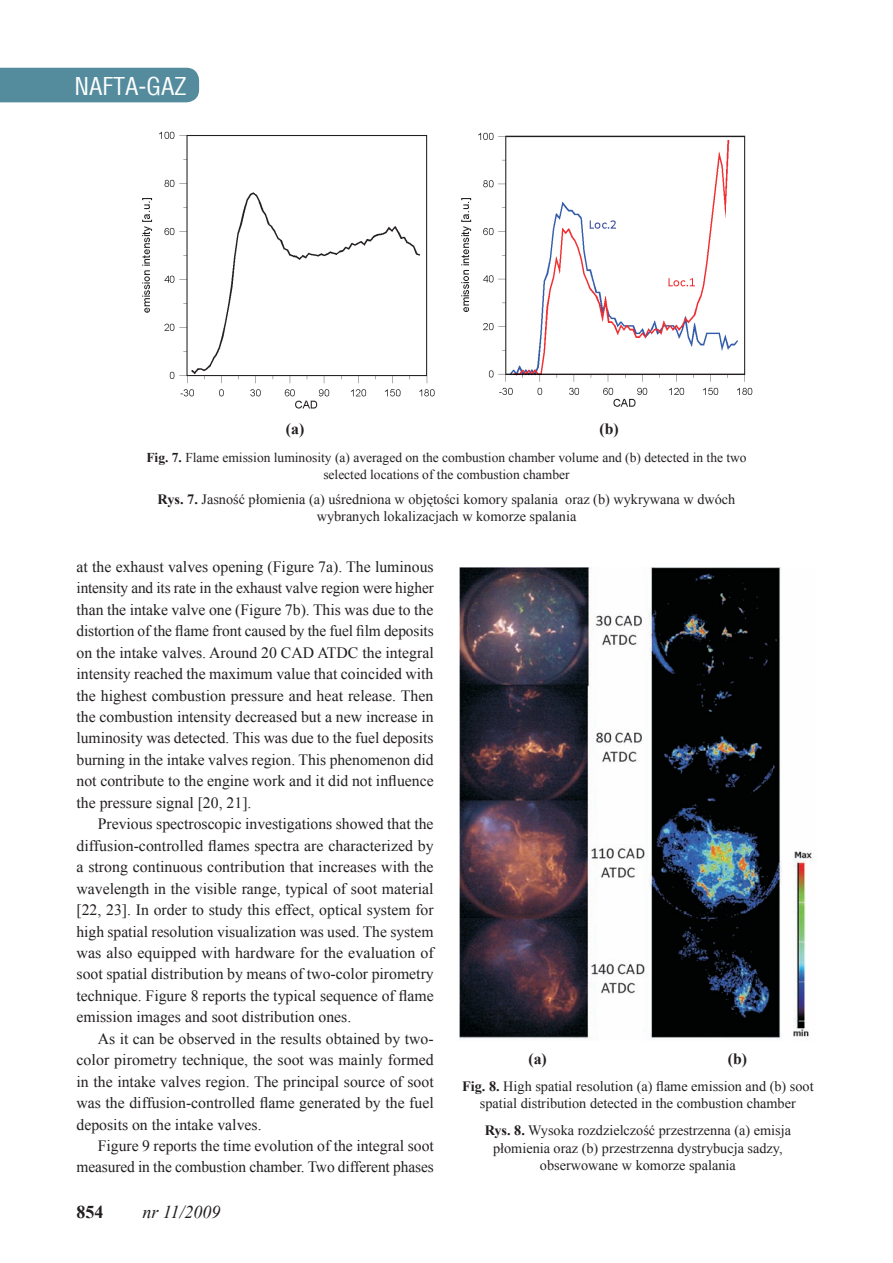
<style>
.page{position:relative;width:893px;height:1263px;background:#fff}
.page>*{position:absolute;margin:0;border:0;box-sizing:border-box;transform-origin:0 0}
.t1{font:24px "Switzerland Condensed";color:#fff}
.t2{font:italic 18px "Times New Roman";color:#231f20}
.t3{font:700 18px "Times New Roman";color:#231f20}
.t4{font:15.75px/21.5px "Times New Roman";color:#231f20;text-align:justify}
.t5{font:700 15.75px "Times New Roman";color:#231f20}
.t6{font:14.25px/17.1px "Times New Roman";color:#231f20;text-align:center}
.t7{font:13.5px/16.2px "Times New Roman";color:#231f20;text-align:center}
.s1{font-weight:700}
</style>
<div class="page">
<div style="left:0;top:68px;width:199px;height:34px;background:#548c9e"></div>
<img style="left:142px;top:131px;width:611px;height:278px">
<img style="left:459px;top:567px;width:353px;height:472px">
<h1 class="t1" style="left:74px;top:71px;width:114px">NAFTA-GAZ</h1>
<p class="t5" style="left:286px;top:418px;width:20px">(a)</p>
<p class="t5" style="left:600px;top:418px;width:21px">(b)</p>
<p class="t7" style="left:146px;top:449px;width:602px"><span class="s1">Fig. 7.</span> Flame emission luminosity (a) averaged on the combustion chamber volume and (b) detected in the two selected locations of the combustion chamber</p>
<p class="t6" style="left:158px;top:491px;width:579px"><span class="s1">Rys. 7.</span> Jasność płomienia (a) uśredniona w objętości komory spalania oraz (b) wykrywana w dwóch wybranych lokalizacjach w komorze spalania</p>
<p class="t4" style="left:77px;top:555px;width:359px">at the exhaust valves opening (Figure 7a). The luminous intensity and its rate in the exhaust valve region were higher than the intake valve one (Figure 7b). This was due to the distortion of the flame front caused by the fuel film deposits on the intake valves. Around 20 CAD ATDC the integral intensity reached the maximum value that coincided with the highest combustion pressure and heat release. Then the combustion intensity decreased but a new increase in luminosity was detected. This was due to the fuel deposits burning in the intake valves region. This phenomenon did not contribute to the engine work and it did not influence the pressure signal [20, 21].</p>
<p class="t4" style="left:77px;top:813px;width:359px;text-indent:21px">Previous spectroscopic investigations showed that the diffusion-controlled flames spectra are characterized by a strong continuous contribution that increases with the wavelength in the visible range, typical of soot material [22, 23]. In order to study this effect, optical system for high spatial resolution visualization was used. The system was also equipped with hardware for the evaluation of soot spatial distribution by means of two-color pirometry technique. Figure 8 reports the typical sequence of flame emission images and soot distribution ones.</p>
<p class="t4" style="left:77px;top:1027px;width:359px;text-indent:21px">As it can be observed in the results obtained by two&shy;color pirometry technique, the soot was mainly formed in the intake valves region. The principal source of soot was the diffusion-controlled flame generated by the fuel deposits on the intake valves.</p>
<p class="t4" style="left:77px;top:1135px;width:359px;text-align:right">Figure 9 reports the time evolution of the integral soot measured in the combustion chamber. Two different phases</p>
<p class="t3" style="left:77px;top:1199px;width:28px">854</p>
<p class="t2" style="left:142px;top:1200px;width:80px">nr 11/2009</p>
<p class="t5" style="left:528px;top:1047px;width:20px">(a)</p>
<p class="t5" style="left:728px;top:1047px;width:21px">(b)</p>
<p class="t6" style="left:462px;top:1078px;width:353px"><span class="s1">Fig. 8.</span> High spatial resolution (a) flame emission and (b) soot spatial distribution detected in the combustion chamber</p>
<p class="t6" style="left:485px;top:1122px;width:308px"><span class="s1">Rys. 8.</span> Wysoka rozdzielczość przestrzenna (a) emisja płomienia oraz (b) przestrzenna dystrybucja sadzy, obserwowane w komorze spalania</p>
</div>
